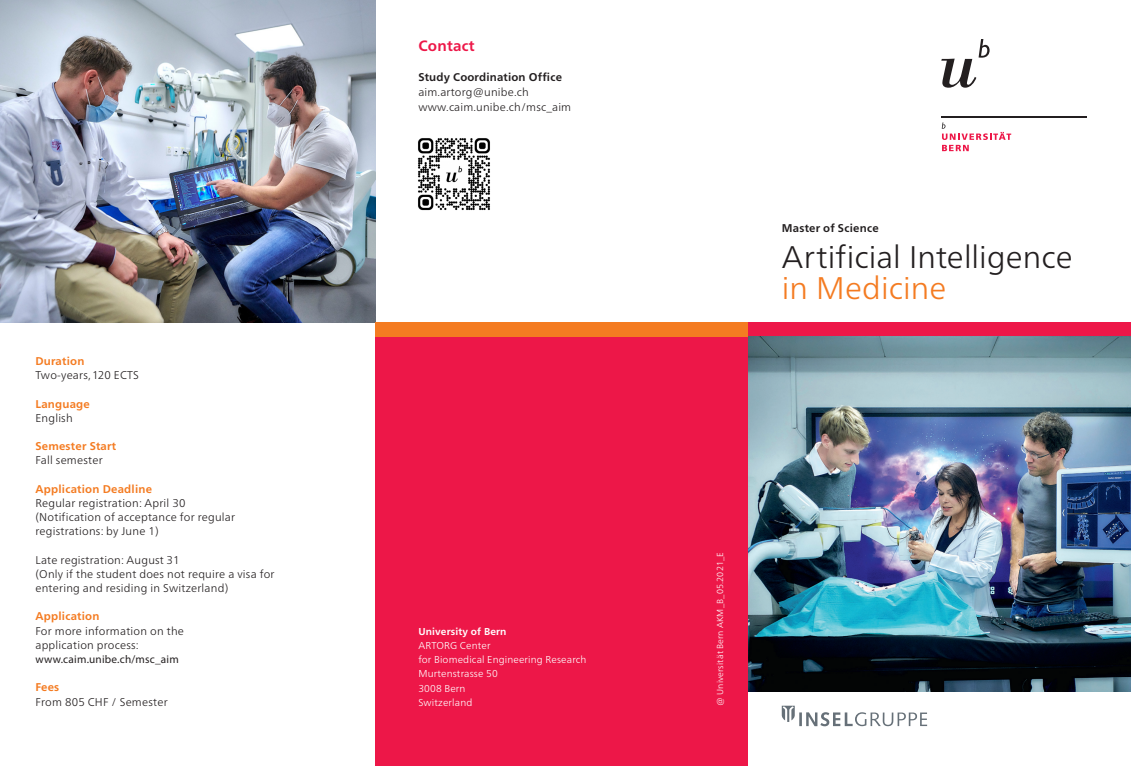
<style>
.page{position:relative;width:1131px;height:766px;background:#fff}
.page>*{position:absolute;margin:0;border:0;box-sizing:border-box;transform-origin:0 0}
.Headline{font:300 31.25px/31.9px "Frutiger Neue LT Pro";letter-spacing:.005em;color:#231f20}
.Absender_Rückseite{font:700 15px "Frutiger Neue LT Pro";letter-spacing:.015em;color:#ed1748}
.Grundtext_9pt{font:300 11.25px/14.1px "Frutiger Neue LT Pro";letter-spacing:.02em;color:#231f20}
.Grundtext_9pt-2{font:700 11.25px "Frutiger Neue LT Pro";letter-spacing:.02em;color:#f47b21}
.Absender_Rückseite-2{font:300 11.25px "Frutiger Neue LT Pro";letter-spacing:.015em;color:#231f20}
.Grundtext_9pt-3{font:11.25px "Myriad Pro";letter-spacing:.02em;color:#231f20}
.Absender_Rückseite-3{font:700 11.25px "Frutiger Neue LT Pro";letter-spacing:.015em;color:#231f20}
.Headline-2{font:700 11.25px "Frutiger Neue LT Pro";letter-spacing:.02em;color:#231f20}
.Absender{font:300 10px "Frutiger Neue LT Pro";letter-spacing:.015em;color:#fff}
.Absender-2{font:700 10px "Frutiger Neue LT Pro";letter-spacing:.015em;color:#fff}
.Untertitel_Rot{font:300 8.75px "Frutiger Neue LT Pro";letter-spacing:.015em;color:#fff}
.s1{color:#f47b21}
</style>
<div class="page">
<div style="left:376px;top:322px;width:372px;height:443px;background:#ed1748"></div>
<div style="left:748px;top:322px;width:382px;height:15px;background:#ed1748"></div>
<svg style="left:941px;top:39px;width:48px;height:49px"></svg>
<hr style="left:941px;top:116px;width:145px;height:1px;background:#231f20">
<svg style="left:941px;top:122px;width:70px;height:29px"></svg>
<img style="left:748px;top:337px;width:382px;height:354px">
<svg style="left:781px;top:705px;width:146px;height:21px"></svg>
<img style="left:418px;top:138px;width:72px;height:73px">
<img style="left:0;top:0;width:376px;height:322px">
<div style="left:376px;top:322px;width:372px;height:15px;background:#f47b21"></div>
<p class="Grundtext_9pt-2" style="left:35px;top:354px;width:50px">Duration</p>
<p class="Grundtext_9pt" style="left:35px;top:368px;width:105px">Two-years, 120 ECTS</p>
<p class="Grundtext_9pt-2" style="left:35px;top:397px;width:56px">Language</p>
<p class="Grundtext_9pt" style="left:35px;top:410px;width:39px">English</p>
<p class="Grundtext_9pt-2" style="left:35px;top:439px;width:82px">Semester Start</p>
<p class="Grundtext_9pt" style="left:35px;top:453px;width:69px">Fall semester</p>
<p class="Grundtext_9pt-2" style="left:35px;top:482px;width:118px">Application Deadline</p>
<p class="Grundtext_9pt" style="left:35px;top:495px;width:201px">Regular registration: April 30 (Notification of acceptance for regular registrations: by June 1)</p>
<p class="Grundtext_9pt" style="left:35px;top:552px;width:240px">Late registration: August 31<br>(Only if the student does not require a visa for entering and residing in Switzerland)</p>
<p class="Grundtext_9pt-2" style="left:35px;top:609px;width:66px">Application</p>
<p class="Grundtext_9pt" style="left:35px;top:623px;width:150px">For more information on the application process:</p>
<p class="Grundtext_9pt-3" style="left:35px;top:652px;width:145px">www.caim.unibe.ch/msc_aim</p>
<p class="Grundtext_9pt-2" style="left:35px;top:680px;width:25px">Fees</p>
<p class="Grundtext_9pt" style="left:35px;top:694px;width:134px">From 805 CHF / Semester</p>
<p class="Absender_Rückseite" style="left:418px;top:36px;width:58px">Contact</p>
<p class="Absender_Rückseite-3" style="left:418px;top:70px;width:145px">Study Coordination Office</p>
<p class="Absender_Rückseite-2" style="left:418px;top:85px;width:112px">aim.artorg@unibe.ch</p>
<p class="Absender_Rückseite-2" style="left:418px;top:100px;width:154px">www.caim.unibe.ch/msc_aim</p>
<p class="Absender-2" style="left:418px;top:625px;width:90px">University of Bern</p>
<p class="Absender" style="left:418px;top:639px;width:74px">ARTORG Center</p>
<p class="Absender" style="left:418px;top:653px;width:170px">for Biomedical Engineering Research</p>
<p class="Absender" style="left:418px;top:667px;width:81px">Murtenstrasse 50</p>
<p class="Absender" style="left:418px;top:681px;width:49px">3008 Bern</p>
<p class="Absender" style="left:418px;top:696px;width:56px">Switzerland</p>
<p class="Headline-2" style="left:781px;top:221px;width:98px">Master of Science</p>
<p class="Headline" style="left:781px;top:240px;width:292px">Artificial Intelligence <span class="s1">in Medicine</span></p>
<p class="Untertitel_Rot" style="left:714px;top:705px;width:155px;rotate:-90deg">@ Universität Bern AKM_B_05.2021_E</p>
</div>
